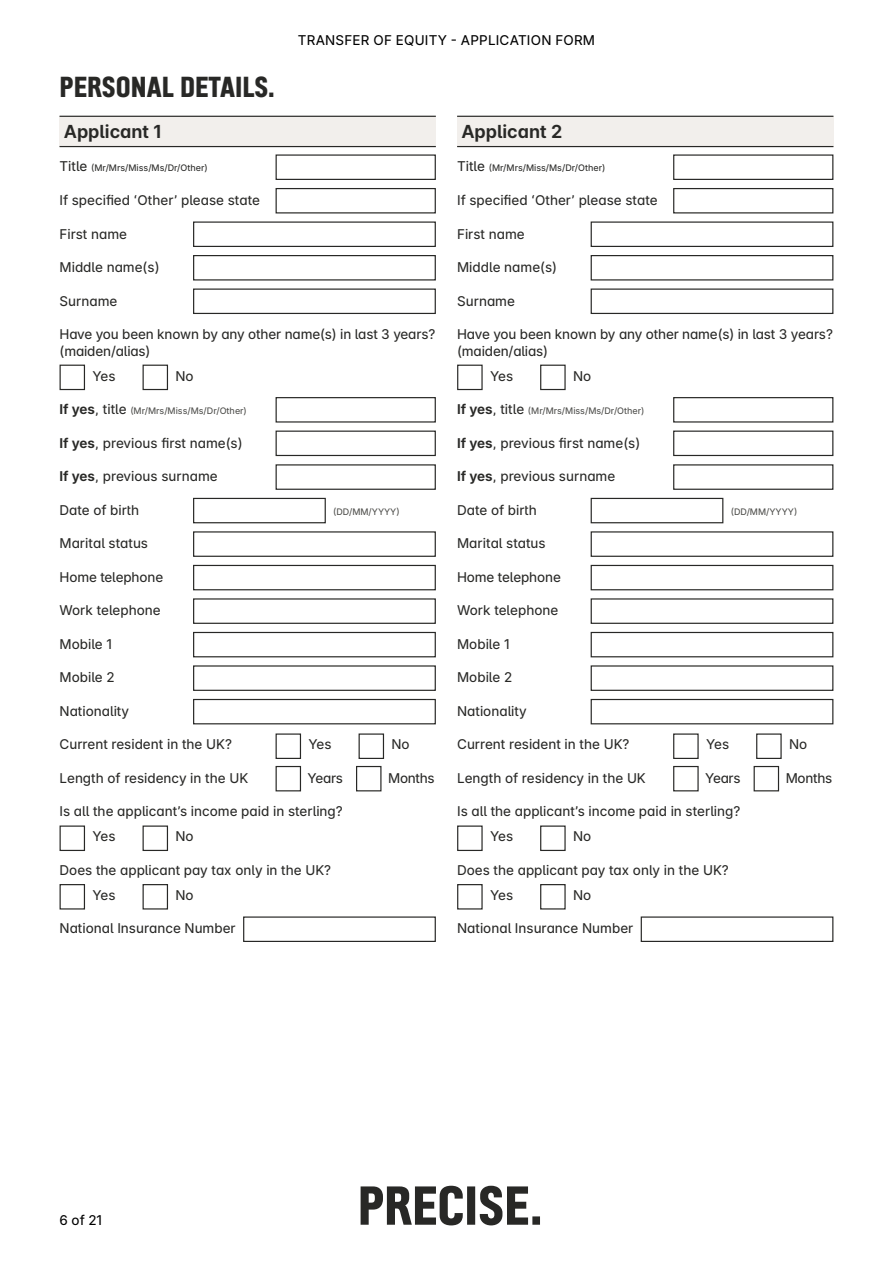
<style>
.page{position:relative;width:893px;height:1263px;background:#fff}
.page>*{position:absolute;margin:0;border:0;box-sizing:border-box;transform-origin:0 0}
.t1{font:700 25.5px "Vanilla";color:#282826}
.t2{font:700 18px "Precise Inter";color:#282826}
.t3{font:13.5px/25px "Precise Inter";color:#282826}
.t4{font:13.5px "Precise Inter";letter-spacing:.015em;color:#000}
.t5{font:9px "Precise Inter";color:#4c4c49}
.t6{font:9px "Precise Inter";color:#282826}
.s1{font-size:13.5px}
.s2{font-weight:700;font-size:13.5px;color:#282826}
.s3{font-size:13.5px;color:#282826}
.s4{font-weight:700}
</style>
<div class="page">
<svg style="left:361px;top:1186px;width:179px;height:39px"></svg>
<div style="left:60px;top:116px;width:376px;height:31px;background:#f2efec"></div>
<hr style="left:60px;top:146px;width:376px;height:1px;background:#282826">
<hr style="left:60px;top:116px;width:376px;height:1px;background:#282826">
<div style="left:276px;top:154px;width:160px;height:26px;border:1px solid #282826"></div>
<div style="left:276px;top:188px;width:160px;height:25px;border:1px solid #282826"></div>
<div style="left:193px;top:221px;width:243px;height:26px;border:1px solid #282826"></div>
<div style="left:193px;top:255px;width:243px;height:25px;border:1px solid #282826"></div>
<div style="left:193px;top:288px;width:243px;height:26px;border:1px solid #282826"></div>
<div style="left:60px;top:365px;width:25px;height:25px;border:1px solid #282826"></div>
<div style="left:143px;top:365px;width:25px;height:25px;border:1px solid #282826"></div>
<div style="left:276px;top:397px;width:160px;height:26px;border:1px solid #282826"></div>
<div style="left:276px;top:431px;width:160px;height:25px;border:1px solid #282826"></div>
<div style="left:276px;top:464px;width:160px;height:26px;border:1px solid #282826"></div>
<div style="left:193px;top:498px;width:133px;height:25px;border:1px solid #282826"></div>
<div style="left:193px;top:531px;width:243px;height:26px;border:1px solid #282826"></div>
<div style="left:193px;top:565px;width:243px;height:25px;border:1px solid #282826"></div>
<div style="left:193px;top:598px;width:243px;height:26px;border:1px solid #282826"></div>
<div style="left:193px;top:632px;width:243px;height:25px;border:1px solid #282826"></div>
<div style="left:193px;top:665px;width:243px;height:26px;border:1px solid #282826"></div>
<div style="left:193px;top:699px;width:243px;height:25px;border:1px solid #282826"></div>
<div style="left:276px;top:733px;width:25px;height:26px;border:1px solid #282826"></div>
<div style="left:359px;top:733px;width:25px;height:26px;border:1px solid #282826"></div>
<div style="left:276px;top:766px;width:25px;height:25px;border:1px solid #282826"></div>
<div style="left:356px;top:766px;width:25px;height:25px;border:1px solid #282826"></div>
<div style="left:60px;top:825px;width:25px;height:26px;border:1px solid #282826"></div>
<div style="left:143px;top:825px;width:25px;height:26px;border:1px solid #282826"></div>
<div style="left:60px;top:884px;width:25px;height:25px;border:1px solid #282826"></div>
<div style="left:143px;top:884px;width:25px;height:25px;border:1px solid #282826"></div>
<div style="left:243px;top:916px;width:193px;height:26px;border:1px solid #282826"></div>
<div style="left:457px;top:116px;width:376px;height:31px;background:#f2efec"></div>
<hr style="left:457px;top:146px;width:376px;height:1px;background:#282826">
<hr style="left:457px;top:116px;width:376px;height:1px;background:#282826">
<div style="left:673px;top:154px;width:160px;height:26px;border:1px solid #282826"></div>
<div style="left:673px;top:188px;width:160px;height:25px;border:1px solid #282826"></div>
<div style="left:591px;top:221px;width:242px;height:26px;border:1px solid #282826"></div>
<div style="left:591px;top:255px;width:242px;height:25px;border:1px solid #282826"></div>
<div style="left:591px;top:288px;width:242px;height:26px;border:1px solid #282826"></div>
<div style="left:457px;top:365px;width:26px;height:25px;border:1px solid #282826"></div>
<div style="left:540px;top:365px;width:26px;height:25px;border:1px solid #282826"></div>
<div style="left:673px;top:397px;width:160px;height:26px;border:1px solid #282826"></div>
<div style="left:673px;top:431px;width:160px;height:25px;border:1px solid #282826"></div>
<div style="left:673px;top:464px;width:160px;height:26px;border:1px solid #282826"></div>
<div style="left:591px;top:498px;width:132px;height:25px;border:1px solid #282826"></div>
<div style="left:591px;top:531px;width:242px;height:26px;border:1px solid #282826"></div>
<div style="left:591px;top:565px;width:242px;height:25px;border:1px solid #282826"></div>
<div style="left:591px;top:598px;width:242px;height:26px;border:1px solid #282826"></div>
<div style="left:591px;top:632px;width:242px;height:25px;border:1px solid #282826"></div>
<div style="left:591px;top:665px;width:242px;height:26px;border:1px solid #282826"></div>
<div style="left:591px;top:699px;width:242px;height:25px;border:1px solid #282826"></div>
<div style="left:673px;top:733px;width:26px;height:26px;border:1px solid #282826"></div>
<div style="left:756px;top:733px;width:26px;height:26px;border:1px solid #282826"></div>
<div style="left:673px;top:766px;width:26px;height:25px;border:1px solid #282826"></div>
<div style="left:754px;top:766px;width:25px;height:25px;border:1px solid #282826"></div>
<div style="left:457px;top:825px;width:26px;height:26px;border:1px solid #282826"></div>
<div style="left:540px;top:825px;width:26px;height:26px;border:1px solid #282826"></div>
<div style="left:457px;top:884px;width:26px;height:25px;border:1px solid #282826"></div>
<div style="left:540px;top:884px;width:26px;height:25px;border:1px solid #282826"></div>
<div style="left:641px;top:916px;width:192px;height:26px;border:1px solid #282826"></div>
<p class="t4" style="left:298px;top:30px;width:299px">TRANSFER OF EQUITY - APPLICATION FORM</p>
<h1 class="t1" style="left:60px;top:72px;width:217px">PERSONAL DETAILS.</h1>
<h2 class="t2" style="left:64px;top:118px;width:99px">Applicant 1</h2>
<p class="t6" style="left:60px;top:161px;width:150px"><span class="s1">Title</span> (Mr/Mrs/Miss/Ms/Dr/Other)</p>
<p class="t3" style="left:60px;top:187px;width:202px">If specified ‘Other’ please state</p>
<p class="t3" style="left:60px;top:221px;width:69px">First name</p>
<p class="t3" style="left:60px;top:254px;width:102px">Middle name(s)</p>
<p class="t3" style="left:60px;top:288px;width:59px">Surname</p>
<p class="t3" style="left:60px;top:325px;width:377px;line-height:16.5px">Have you been known by any other name(s) in last 3 years? (maiden/alias)</p>
<p class="t3" style="left:92px;top:363px;width:25px">Yes</p>
<p class="t3" style="left:175px;top:363px;width:20px">No</p>
<p class="t5" style="left:60px;top:404px;width:189px"><span class="s2">If yes</span><span class="s3">, title</span> (Mr/Mrs/Miss/Ms/Dr/Other)</p>
<p class="t3" style="left:60px;top:430px;width:185px"><span class="s4">If yes</span>, previous first name(s)</p>
<p class="t3" style="left:60px;top:463px;width:160px"><span class="s4">If yes</span>, previous surname</p>
<p class="t3" style="left:60px;top:497px;width:81px">Date of birth</p>
<p class="t5" style="left:333px;top:505px;width:68px">(DD/MM/YYYY)</p>
<p class="t3" style="left:60px;top:530px;width:90px">Marital status</p>
<p class="t3" style="left:60px;top:564px;width:105px">Home telephone</p>
<p class="t3" style="left:60px;top:597px;width:103px">Work telephone</p>
<p class="t3" style="left:60px;top:631px;width:54px">Mobile 1</p>
<p class="t3" style="left:60px;top:664px;width:57px">Mobile 2</p>
<p class="t3" style="left:60px;top:698px;width:71px">Nationality</p>
<p class="t3" style="left:60px;top:731px;width:174px">Current resident in the UK?</p>
<p class="t3" style="left:308px;top:731px;width:25px">Yes</p>
<p class="t3" style="left:391px;top:731px;width:20px">No</p>
<p class="t3" style="left:60px;top:765px;width:190px">Length of residency in the UK</p>
<p class="t3" style="left:308px;top:765px;width:37px">Years</p>
<p class="t3" style="left:388px;top:765px;width:48px">Months</p>
<p class="t3" style="left:92px;top:799px;width:252px;text-indent:-33px">Is all the applicant’s income paid in sterling?<br>Yes</p>
<p class="t3" style="left:175px;top:824px;width:20px">No</p>
<p class="t3" style="left:92px;top:857px;width:240px;text-indent:-33px">Does the applicant pay tax only in the UK?<br>Yes</p>
<p class="t3" style="left:175px;top:882px;width:20px">No</p>
<p class="t3" style="left:60px;top:916px;width:178px">National Insurance Number</p>
<h2 class="t2" style="left:461px;top:118px;width:102px">Applicant 2</h2>
<p class="t6" style="left:457px;top:161px;width:150px"><span class="s1">Title</span> (Mr/Mrs/Miss/Ms/Dr/Other)</p>
<p class="t3" style="left:457px;top:187px;width:202px">If specified ‘Other’ please state</p>
<p class="t3" style="left:457px;top:221px;width:69px">First name</p>
<p class="t3" style="left:457px;top:254px;width:102px">Middle name(s)</p>
<p class="t3" style="left:457px;top:288px;width:59px">Surname</p>
<p class="t3" style="left:457px;top:325px;width:377px;line-height:16.5px">Have you been known by any other name(s) in last 3 years? (maiden/alias)</p>
<p class="t3" style="left:490px;top:363px;width:25px">Yes</p>
<p class="t3" style="left:573px;top:363px;width:20px">No</p>
<p class="t5" style="left:457px;top:404px;width:189px"><span class="s2">If yes</span><span class="s3">, title</span> (Mr/Mrs/Miss/Ms/Dr/Other)</p>
<p class="t3" style="left:457px;top:430px;width:185px"><span class="s4">If yes</span>, previous first name(s)</p>
<p class="t3" style="left:457px;top:463px;width:160px"><span class="s4">If yes</span>, previous surname</p>
<p class="t3" style="left:457px;top:497px;width:81px">Date of birth</p>
<p class="t5" style="left:731px;top:505px;width:68px">(DD/MM/YYYY)</p>
<p class="t3" style="left:457px;top:530px;width:90px">Marital status</p>
<p class="t3" style="left:457px;top:564px;width:105px">Home telephone</p>
<p class="t3" style="left:457px;top:597px;width:103px">Work telephone</p>
<p class="t3" style="left:457px;top:631px;width:54px">Mobile 1</p>
<p class="t3" style="left:457px;top:664px;width:57px">Mobile 2</p>
<p class="t3" style="left:457px;top:698px;width:71px">Nationality</p>
<p class="t3" style="left:457px;top:731px;width:174px">Current resident in the UK?</p>
<p class="t3" style="left:706px;top:731px;width:25px">Yes</p>
<p class="t3" style="left:789px;top:731px;width:20px">No</p>
<p class="t3" style="left:457px;top:765px;width:190px">Length of residency in the UK</p>
<p class="t3" style="left:705px;top:765px;width:37px">Years</p>
<p class="t3" style="left:786px;top:765px;width:48px">Months</p>
<p class="t3" style="left:490px;top:799px;width:252px;text-indent:-33px">Is all the applicant’s income paid in sterling?<br>Yes</p>
<p class="t3" style="left:573px;top:824px;width:20px">No</p>
<p class="t3" style="left:490px;top:857px;width:240px;text-indent:-33px">Does the applicant pay tax only in the UK?<br>Yes</p>
<p class="t3" style="left:573px;top:882px;width:20px">No</p>
<p class="t3" style="left:457px;top:916px;width:178px">National Insurance Number</p>
<p class="t4" style="left:60px;top:1210px;width:44px">6 of 21</p>
</div>
